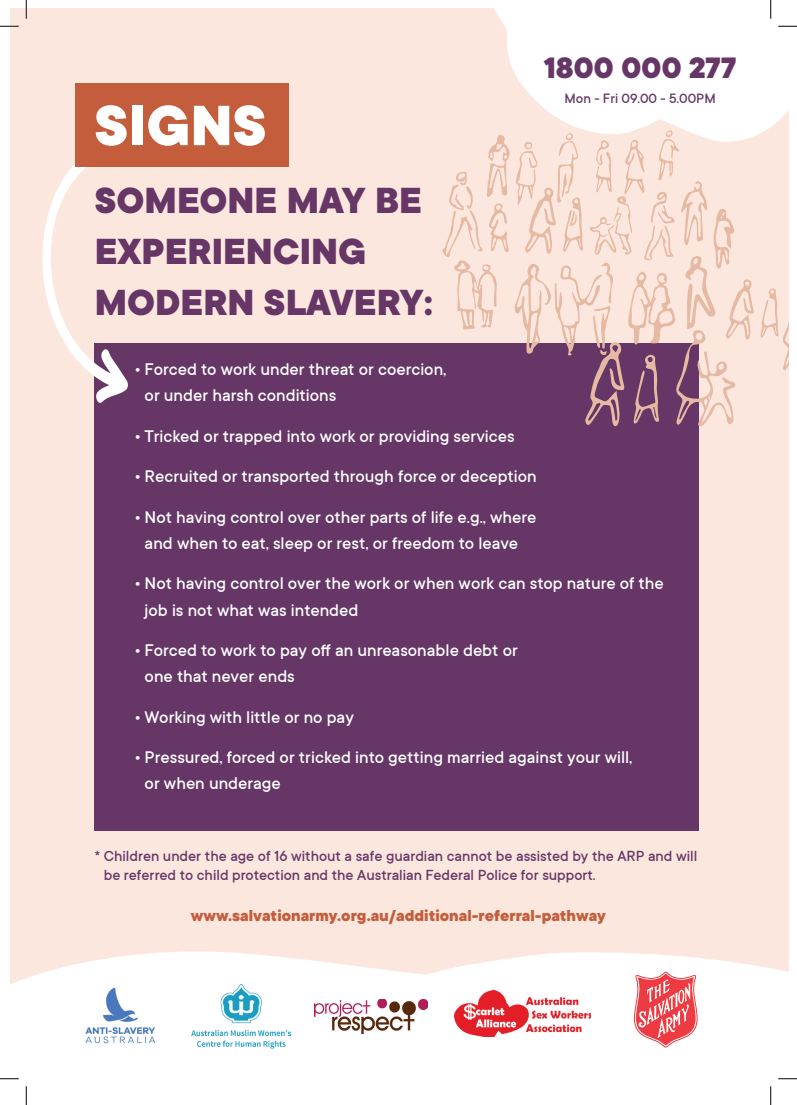
<style>
.page{position:relative;width:797px;height:1105px;background:#fff}
.page>*{position:absolute;margin:0;border:0;box-sizing:border-box;transform-origin:0 0}
.t1{font:800 62.5px "TT Commons";color:#fff}
.t2{font:800 40px/51.2px "TT Commons";color:#653666}
.t3{font:800 32.5px "TT Commons";letter-spacing:-.01em;color:#653666}
.t4{font:500 18.75px/26.2px "TT Commons";color:#fff}
.t5{font:800 17.5px "TT Commons";color:#c45d3c}
.t6{font:500 16.25px/18.8px "TT Commons";color:#653666}
.t7{font:500 15px "TT Commons";color:#653666}
</style>
<div class="page">
<div style="left:10px;top:9px;width:778px;height:1087px;background:#fce7de"></div>
<div style="left:95px;top:343px;width:604px;height:488px;background:#653666"></div>
<svg style="left:42px;top:141px;width:86px;height:265px"></svg>
<div style="left:76px;top:83px;width:213px;height:83px;background:#c45d3c"></div>
<svg style="left:494px;top:9px;width:294px;height:127px;background:#fefcfb"></svg>
<svg style="left:442px;top:130px;width:312px;height:297px"></svg>
<svg style="left:760px;top:288px;width:28px;height:83px"></svg>
<svg style="left:9px;top:951px;width:779px;height:145px;background:#fefcfc"></svg>
<svg style="left:633px;top:972px;width:65px;height:76px;background:#f48c90"></svg>
<img style="left:71px;top:986px;width:96px;height:63px">
<img style="left:192px;top:984px;width:98px;height:64px">
<img style="left:315px;top:999px;width:113px;height:35px">
<img style="left:455px;top:990px;width:135px;height:46px">
<svg style="left:0;top:25px;width:19px;height:2px"></svg>
<svg style="left:778px;top:25px;width:19px;height:2px"></svg>
<svg style="left:0;top:1078px;width:19px;height:1px"></svg>
<svg style="left:778px;top:1078px;width:19px;height:1px"></svg>
<svg style="left:25px;top:0;width:2px;height:19px"></svg>
<svg style="left:25px;top:1086px;width:2px;height:19px"></svg>
<svg style="left:770px;top:0;width:1px;height:19px"></svg>
<svg style="left:770px;top:1086px;width:1px;height:19px"></svg>
<h1 class="t1" style="left:94px;top:91px;width:174px">SIGNS</h1>
<h2 class="t2" style="left:95px;top:176px;width:339px">SOMEONE MAY BE<br>EXPERIENCING<br>MODERN SLAVERY:</h2>
<h3 class="t3" style="left:544px;top:50px;width:194px">1800 000 277</h3>
<p class="t7" style="left:564px;top:90px;width:153px">Mon - Fri 09.00 - 5.00PM</p>
<p class="t4" style="left:145px;top:356px;width:303px;text-indent:-11px">• Forced to work under threat or coercion, or under harsh conditions</p>
<p class="t4" style="left:134px;top:423px;width:382px">• Tricked or trapped into work or providing services</p>
<p class="t4" style="left:134px;top:464px;width:404px">• Recruited or transported through force or deception</p>
<p class="t4" style="left:134px;top:504px;width:404px;text-align:center">• Not having control over other parts of life e.g., where and when to eat, sleep or rest, or freedom to leave</p>
<p class="t4" style="left:145px;top:571px;width:520px;text-indent:-11px">• Not having control over the work or when work can stop nature of the job is not what was intended</p>
<p class="t4" style="left:145px;top:637px;width:375px;text-indent:-11px">• Forced to work to pay off an unreasonable debt or one that never ends</p>
<p class="t4" style="left:134px;top:704px;width:221px">• Working with little or no pay</p>
<p class="t4" style="left:145px;top:744px;width:489px;text-indent:-11px">• Pressured, forced or tricked into getting married against your will, or when underage</p>
<p class="t6" style="left:104px;top:847px;width:595px;text-indent:-9px">* Children under the age of 16 without a safe guardian cannot be assisted by the ARP and will be referred to child protection and the Australian Federal Police for support.</p>
<p class="t5" style="left:191px;top:906px;width:416px">www.salvationarmy.org.au/additional-referral-pathway</p>
</div>
